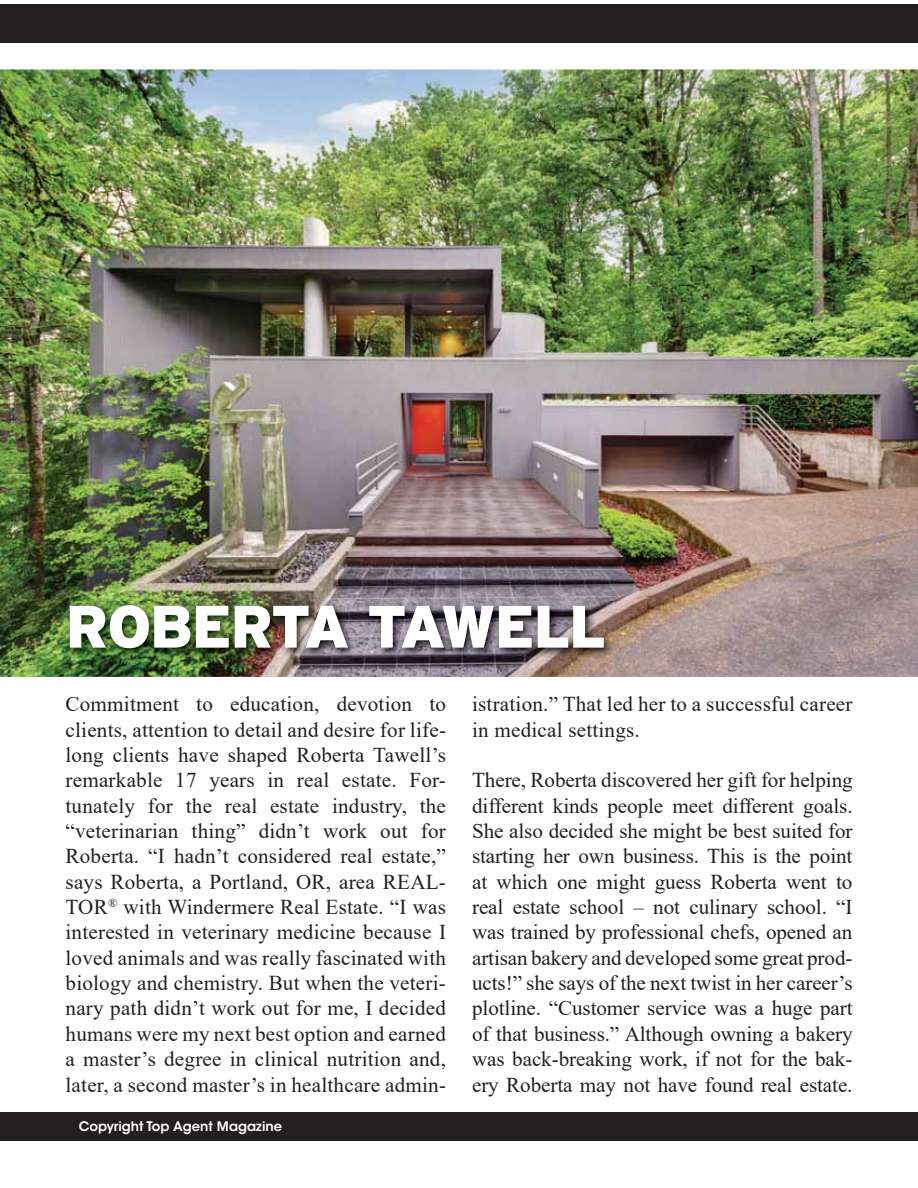
<style>
.page{position:relative;width:918px;height:1188px;background:#fff}
.page>*{position:absolute;margin:0;border:0;box-sizing:border-box;transform-origin:0 0}
.t1{font:900 59.7px "Interstate";letter-spacing:-.025em;color:#fff}
.t2{font:21.15px/25.3px "Times New Roman";letter-spacing:.01em;color:#231f20;text-align:justify}
.t3{font:600 13.05px "ITC Avant Garde Std";color:#fff}
</style>
<div class="page">
<div style="left:0;top:4px;width:918px;height:39px;background:#231f20"></div>
<img style="left:0;top:69px;width:918px;height:608px">
<div style="left:0;top:1112px;width:918px;height:29px;background:#231f20"></div>
<img style="left:66px;top:601px;width:548px;height:58px">
<h1 class="t1" style="left:66px;top:606px;width:542px">ROBERTA TAWELL</h1>
<p class="t2" style="left:66px;top:691px;width:382px">Commitment to education, devotion to clients, attention to detail and desire for life&shy;long clients have shaped Roberta Tawell’s remarkable 17 years in real estate. For&shy;tunately for the real estate industry, the “veterinarian thing” didn’t work out for Roberta. “I hadn’t considered real estate,” says Roberta, a Portland, OR, area REAL-TOR<sup>®</sup> with Windermere Real Estate. “I was interested in veterinary medicine because I loved animals and was really fascinated with biology and chemistry. But when the veteri&shy;nary path didn’t work out for me, I decided humans were my next best option and earned a master’s degree in clinical nutrition and, later, a second master’s in healthcare admin-</p>
<p class="t2" style="left:472px;top:691px;width:382px">istration.” That led her to a successful career in medical settings.</p>
<p class="t2" style="left:472px;top:767px;width:382px">There, Roberta discovered her gift for helping different kinds people meet different goals.<br>She also decided she might be best suited for starting her own business. This is the point at which one might guess Roberta went to real estate school – not culinary school. “I was trained by professional chefs, opened an artisan bakery and developed some great prod&shy;ucts!” she says of the next twist in her career’s plotline. “Customer service was a huge part of that business.” Although owning a bakery was back-breaking work, if not for the bak&shy;ery Roberta may not have found real estate.</p>
<p class="t3" style="left:79px;top:1119px;width:205px">Copyright Top Agent Magazine</p>
</div>
